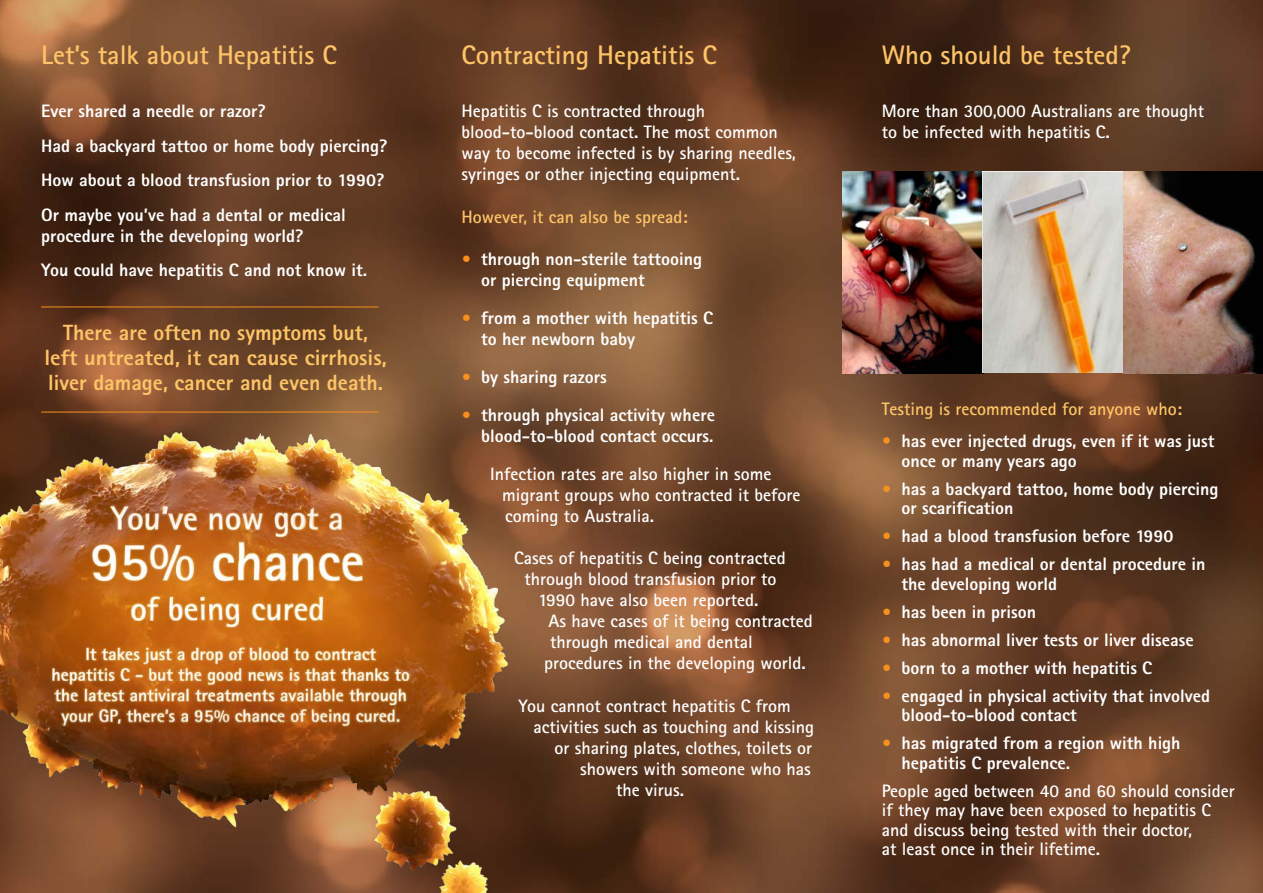
<style>
.page{position:relative;width:1263px;height:893px;background:#fff}
.page>*{position:absolute;margin:0;border:0;box-sizing:border-box;transform-origin:0 0}
.t1{font:700 26.85px "Rotis Sans Serif";color:#fec467}
.t2{font:800 22.05px/25.2px "Rotis Sans Serif";color:#fec467;text-align:center}
.t3{font:800 18px/19.5px "Rotis Sans Serif";color:#fff}
.t4{font:700 18px/21px "Rotis Sans Serif";color:#fff}
.t5{font:700 18px "Rotis Sans Serif";color:#fec467}
.s1{color:#f7901e}
.s2{font-weight:700;color:#f7901e}
</style>
<div class="page">
<img style="left:0;top:0;width:1263px;height:893px">
<img style="left:842px;top:172px;width:421px;height:201px">
<svg style="left:982px;top:172px;width:142px;height:201px;background:#cebda8"></svg>
<img style="left:0;top:389px;width:645px;height:504px">
<hr style="left:41px;top:307px;width:337px;height:1px;background:#f7901e">
<hr style="left:41px;top:412px;width:337px;height:1px;background:#f7901e">
<h1 class="t1" style="left:41px;top:38px;width:297px">Let’s talk about Hepatitis C</h1>
<h1 class="t1" style="left:461px;top:38px;width:257px">Contracting Hepatitis C</h1>
<h1 class="t1" style="left:882px;top:38px;width:250px">Who should be tested?</h1>
<p class="t3" style="left:41px;top:94px;width:348px;line-height:34.5px">Ever shared a needle or razor?<br>Had a backyard tattoo or home body piercing?<br>How about a blood transfusion prior to 1990?<br>Or maybe you’ve had a dental or medical</p>
<p class="t3" style="left:41px;top:218px;width:327px;line-height:34.5px">procedure in the developing world?<br>You could have hepatitis C and not know it.</p>
<p class="t4" style="left:461px;top:100px;width:336px">Hepatitis C is contracted through blood-to-blood contact. The most common way to become infected is by sharing needles, syringes or other injecting equipment.</p>
<p class="t5" style="left:461px;top:205px;width:228px">However, it can also be spread:</p>
<p class="t3" style="left:481px;top:248px;width:222px;line-height:21px;text-indent:-19px"><span class="s1">•</span> through non-sterile tattooing or piercing equipment</p>
<p class="t3" style="left:481px;top:307px;width:233px;line-height:21px;text-indent:-19px"><span class="s1">•</span> from a mother with hepatitis C to her newborn baby</p>
<p class="t3" style="left:461px;top:367px;width:147px"><span class="s1">•</span> by sharing razors</p>
<p class="t3" style="left:461px;top:404px;width:255px;line-height:21px;text-align:right"><span class="s1">•</span> through physical activity where blood-to-blood contact occurs.</p>
<p class="t4" style="left:502px;top:463px;width:300px;text-indent:-12px">Infection rates are also higher in some migrant groups who contracted it before coming to Australia.</p>
<p class="t4" style="left:514px;top:547px;width:273px">Cases of hepatitis C being contracted</p>
<p class="t4" style="left:524px;top:568px;width:253px">through blood transfusion prior to</p>
<p class="t4" style="left:538px;top:589px;width:222px">1990 have also been reported.</p>
<p class="t4" style="left:548px;top:610px;width:266px">As have cases of it being contracted</p>
<p class="t4" style="left:550px;top:631px;width:204px">through medical and dental</p>
<p class="t4" style="left:544px;top:652px;width:263px">procedures in the developing world.</p>
<p class="t4" style="left:518px;top:695px;width:274px">You cannot contract hepatitis C from</p>
<p class="t4" style="left:533px;top:716px;width:282px">activities such as touching and kissing</p>
<p class="t4" style="left:554px;top:737px;width:259px">or sharing plates, clothes, toilets or</p>
<p class="t4" style="left:580px;top:758px;width:232px">showers with someone who has</p>
<p class="t4" style="left:616px;top:779px;width:69px">the virus.</p>
<p class="t4" style="left:882px;top:101px;width:324px">More than 300,000 Australians are thought to be infected with hepatitis C.</p>
<p class="t2" style="left:45px;top:319px;width:344px">There are often no symptoms but, left untreated, it can cause cirrhosis, liver damage, cancer and even death.</p>
<p class="t5" style="left:882px;top:398px;width:302px">Testing is recommended for anyone who:</p>
<p class="t3" style="left:901px;top:431px;width:315px;text-indent:-19px"><span class="s2">•</span> has ever injected drugs, even if it was just once or many years ago</p>
<p class="t3" style="left:901px;top:479px;width:319px;text-indent:-19px"><span class="s1">•</span> has a backyard tattoo, home body piercing or scarification</p>
<p class="t3" style="left:882px;top:526px;width:293px"><span class="s1">•</span> had a blood transfusion before 1990</p>
<p class="t3" style="left:901px;top:554px;width:306px;text-indent:-19px"><span class="s1">•</span> has had a medical or dental procedure in the developing world</p>
<p class="t3" style="left:882px;top:602px;width:156px"><span class="s1">•</span> has been in prison</p>
<p class="t3" style="left:882px;top:630px;width:314px"><span class="s1">•</span> has abnormal liver tests or liver disease</p>
<p class="t3" style="left:882px;top:658px;width:272px"><span class="s1">•</span> born to a mother with hepatitis C</p>
<p class="t3" style="left:901px;top:686px;width:310px;text-indent:-19px"><span class="s1">•</span> engaged in physical activity that involved blood-to-blood contact</p>
<p class="t3" style="left:901px;top:733px;width:281px;text-indent:-19px"><span class="s1">•</span> has migrated from a region with high hepatitis C prevalence.</p>
<p class="t4" style="left:882px;top:781px;width:354px;line-height:19.5px">People aged between 40 and 60 should consider if they may have been exposed to hepatitis C and discuss being tested with their doctor,<br>at least once in their lifetime.</p>
</div>
